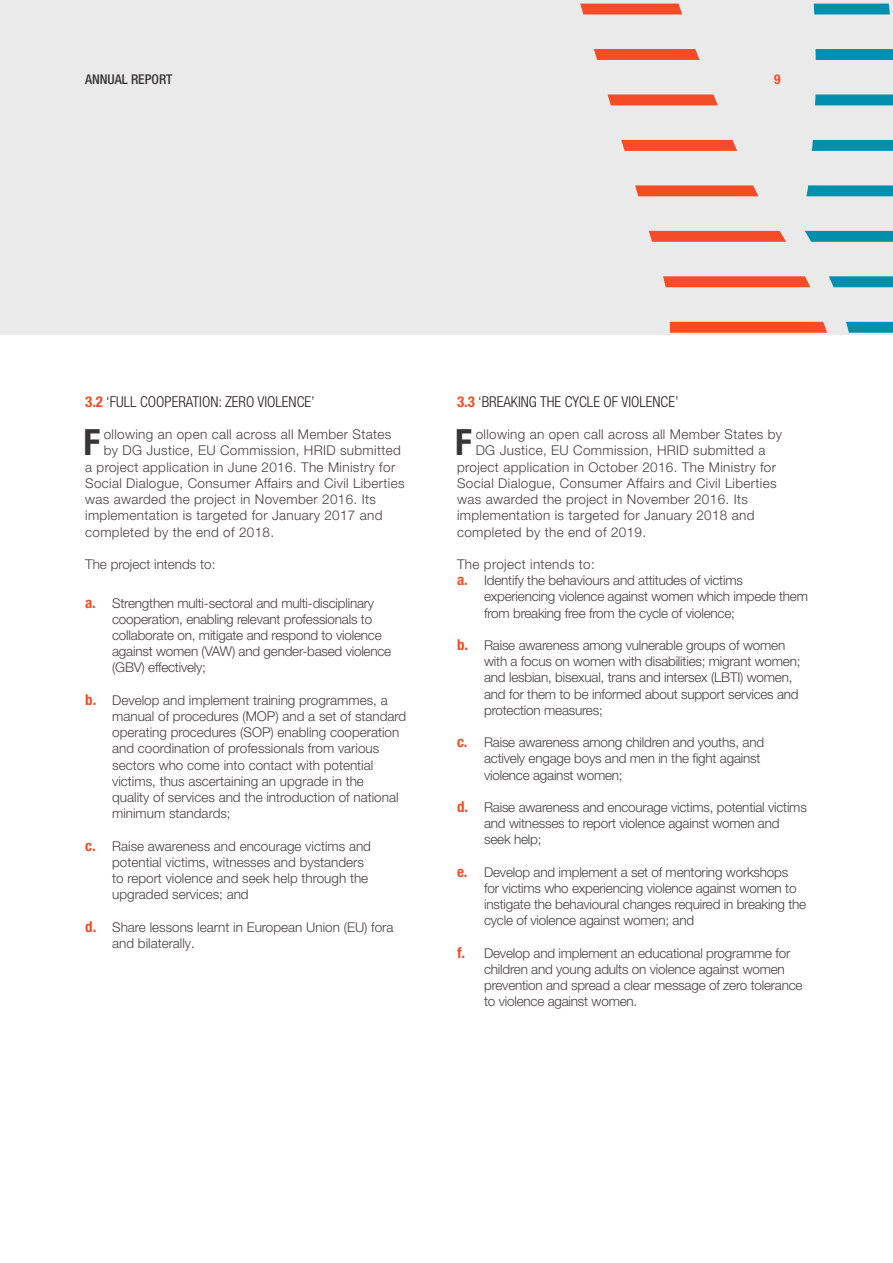
<style>
.page{position:relative;width:893px;height:1263px;background:#fff}
.page>*{position:absolute;margin:0;border:0;box-sizing:border-box;transform-origin:0 0}
.t1{font:700 condensed 36.15px "Helvetica Neue LT Pro";color:#393535}
.t2{font:300 condensed 15px "Helvetica Neue";color:#241f1f}
.t3{font:300 13.5px/16.2px "Helvetica Neue LT Pro";letter-spacing:-.015em;color:#444041}
.t4{font:300 13.5px "Helvetica Neue LT Pro";letter-spacing:.025em;color:#444041}
.t5{font:500 condensed 13.5px "Helvetica Neue LT Pro";color:#393535}
.t6{font:700 condensed 13.5px "Helvetica Neue LT Pro";color:#f34c26}
.s1{font-family:"Helvetica Neue LT Pro";font-weight:700;color:#f34c26}
.s2{font-weight:700;font-stretch:condensed;font-size:15px;color:#f34c26}
</style>
<div class="page">
<div style="left:0;top:0;width:893px;height:335px;background:#ebeaea"></div>
<svg style="left:580px;top:4px;width:102px;height:11px"></svg>
<svg style="left:814px;top:4px;width:76px;height:11px"></svg>
<svg style="left:594px;top:49px;width:106px;height:11px"></svg>
<svg style="left:815px;top:49px;width:78px;height:11px"></svg>
<svg style="left:608px;top:94px;width:110px;height:11px"></svg>
<svg style="left:815px;top:94px;width:78px;height:11px"></svg>
<svg style="left:621px;top:140px;width:116px;height:11px"></svg>
<svg style="left:812px;top:140px;width:81px;height:11px"></svg>
<svg style="left:635px;top:185px;width:124px;height:11px"></svg>
<svg style="left:806px;top:185px;width:87px;height:11px"></svg>
<svg style="left:649px;top:231px;width:137px;height:11px;background:#f2532f"></svg>
<svg style="left:805px;top:231px;width:88px;height:11px"></svg>
<svg style="left:663px;top:276px;width:147px;height:11px;background:#f25430"></svg>
<svg style="left:829px;top:276px;width:64px;height:11px"></svg>
<svg style="left:670px;top:322px;width:157px;height:11px;background:#f2512c"></svg>
<svg style="left:846px;top:322px;width:47px;height:11px"></svg>
<p class="t5" style="left:85px;top:71px;width:89px">ANNUAL REPORT</p>
<p class="t6" style="left:774px;top:71px;width:8px">9</p>
<p class="t2" style="left:85px;top:393px;width:231px"><span class="s1">3.2</span> ‘FULL COOPERATION: ZERO VIOLENCE’</p>
<h1 class="t1" style="left:83px;top:421px;width:18px">F</h1>
<p class="t4" style="left:104px;top:426px;width:289px">ollowing an open call across all Member States</p>
<p class="t4" style="left:104px;top:442px;width:299px">by DG Justice, EU Commission, HRID submitted</p>
<p class="t4" style="left:85px;top:459px;width:312px">a project application in June 2016. The Ministry for</p>
<p class="t4" style="left:85px;top:475px;width:321px">Social Dialogue, Consumer Affairs and Civil Liberties</p>
<p class="t4" style="left:85px;top:491px;width:292px">was awarded the project in November 2016. Its</p>
<p class="t4" style="left:85px;top:507px;width:299px">implementation is targeted for January 2017 and</p>
<p class="t4" style="left:85px;top:523px;width:191px">completed by the end of 2018.</p>
<p class="t3" style="left:85px;top:556px;width:132px">The project intends to:</p>
<p class="t3" style="left:112px;top:594px;width:281px;text-indent:-27px"><span class="s2">a.</span> Strengthen multi-sectoral and multi-disciplinary cooperation, enabling relevant professionals to collaborate on, mitigate and respond to violence against women (VAW) and gender-based violence (GBV) effectively;</p>
<p class="t3" style="left:112px;top:692px;width:296px;text-indent:-27px"><span class="s2">b.</span> Develop and implement training programmes, a manual of procedures (MOP) and a set of standard operating procedures (SOP) enabling cooperation and coordination of professionals from various sectors who come into contact with potential victims, thus ascertaining an upgrade in the<br>quality of services and the introduction of national minimum standards;</p>
<p class="t3" style="left:112px;top:837px;width:260px;text-indent:-27px"><span class="s2">c.</span> Raise awareness and encourage victims and potential victims, witnesses and bystanders to report violence and seek help through the upgraded services; and</p>
<p class="t3" style="left:112px;top:918px;width:283px;text-indent:-27px"><span class="s2">d.</span> Share lessons learnt in European Union (EU) fora and bilaterally.</p>
<p class="t2" style="left:457px;top:393px;width:223px"><span class="s1">3.3</span> ‘BREAKING THE CYCLE OF VIOLENCE’</p>
<h1 class="t1" style="left:455px;top:421px;width:18px">F</h1>
<p class="t4" style="left:476px;top:426px;width:308px">ollowing an open call across all Member States by</p>
<p class="t4" style="left:476px;top:442px;width:291px">DG Justice, EU Commission, HRID submitted a</p>
<p class="t4" style="left:457px;top:459px;width:320px">project application in October 2016. The Ministry for</p>
<p class="t4" style="left:457px;top:475px;width:321px">Social Dialogue, Consumer Affairs and Civil Liberties</p>
<p class="t4" style="left:457px;top:491px;width:292px">was awarded the project in November 2016. Its</p>
<p class="t4" style="left:457px;top:507px;width:299px">implementation is targeted for January 2018 and</p>
<p class="t4" style="left:457px;top:523px;width:191px">completed by the end of 2019.</p>
<p class="t4" style="left:457px;top:556px;width:139px">The project intends to:</p>
<p class="t3" style="left:457px;top:572px;width:287px"><span class="s2">a.</span> Identify the behaviours and attitudes of victims</p>
<p class="t3" style="left:484px;top:588px;width:325px">experiencing violence against women which impede them</p>
<p class="t3" style="left:484px;top:604px;width:252px">from breaking free from the cycle of violence;</p>
<p class="t3" style="left:484px;top:637px;width:318px;text-indent:-27px"><span class="s2">b.</span> Raise awareness among vulnerable groups of women with a focus on women with disabilities; migrant women; and lesbian, bisexual, trans and intersex (LBTI) women, and for them to be informed about support services and protection measures;</p>
<p class="t3" style="left:484px;top:734px;width:281px;text-indent:-27px"><span class="s2">c.</span> Raise awareness among children and youths, and actively engage boys and men in the fight against violence against women;</p>
<p class="t3" style="left:484px;top:799px;width:324px;text-indent:-27px"><span class="s2">d.</span> Raise awareness and encourage victims, potential victims and witnesses to report violence against women and seek help;</p>
<p class="t3" style="left:484px;top:863px;width:324px;text-indent:-27px"><span class="s2">e.</span> Develop and implement a set of mentoring workshops for victims who experiencing violence against women to instigate the behavioural changes required in breaking the cycle of violence against women; and</p>
<p class="t3" style="left:484px;top:944px;width:320px;text-indent:-27px"><span class="s2">f.</span> Develop and implement an educational programme for children and young adults on violence against women prevention and spread a clear message of zero tolerance to violence against women.</p>
</div>
